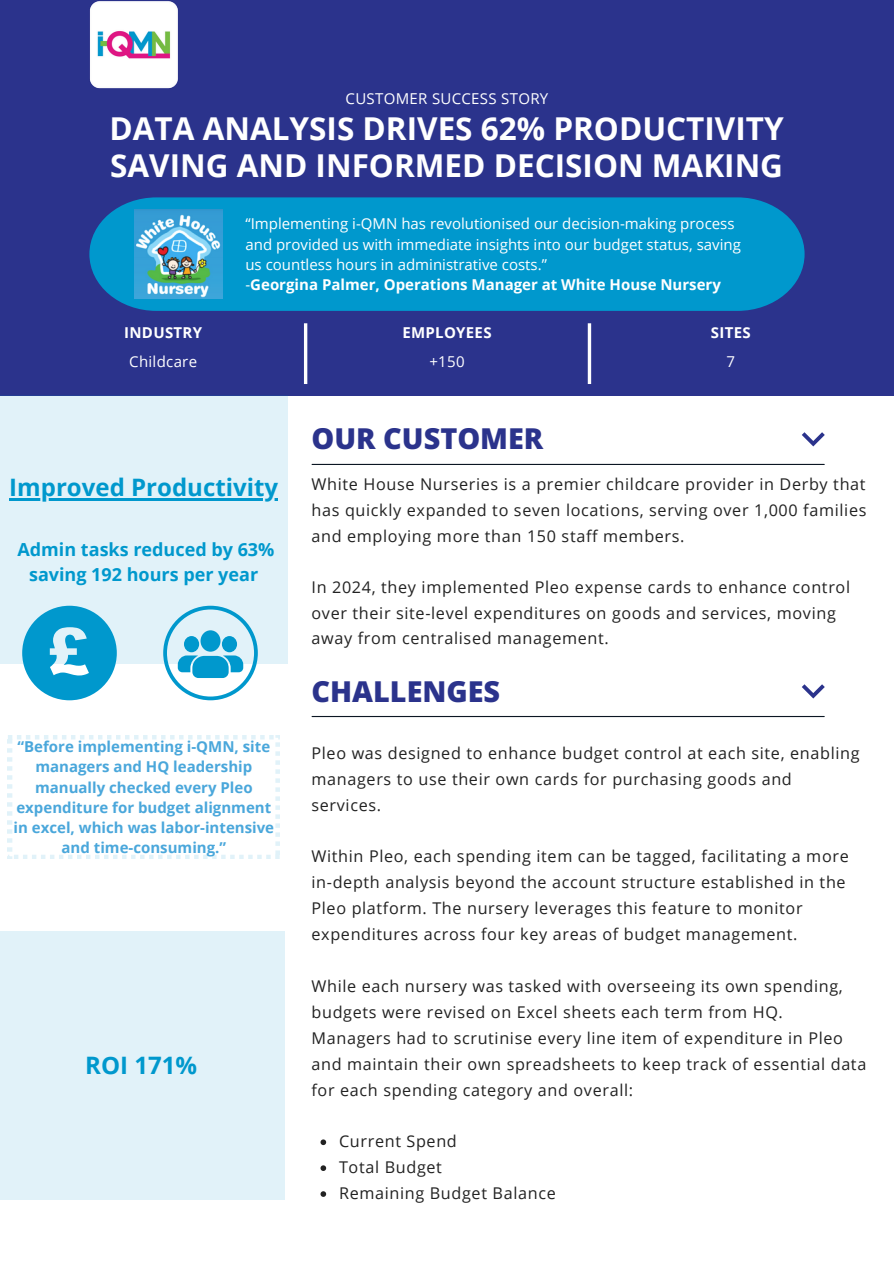
<style>
.page{position:relative;width:894px;height:1264px;background:#fff}
.page>*{position:absolute;margin:0;border:0;box-sizing:border-box;transform-origin:0 0}
.t1{font:700 31.5px/37.2px "Open Sans";color:#fff}
.t2{font:800 28.8px "Open Sans";color:#2b338c}
.t3{font:700 24px "Open Sans";color:#0098cd}
.t4{font:700 18px/24.8px "Open Sans";color:#0098cd;text-align:center}
.t5{font:16.2px/26px "Open Sans";letter-spacing:.04em;color:#222}
.t6{font:15px/20.2px "Open Sans";color:#fff}
.t7{font:700 15px/20.2px "Open Sans";color:#4aa7db;text-align:center}
.t8{font:700 15px "Open Sans";color:#fff}
.t9{font:15px "Open Sans";letter-spacing:.02em;color:#fff}
.t10{font:700 15px "Open Sans";letter-spacing:.02em;color:#fff}
.s1{font-weight:400}
</style>
<div class="page">
<div style="left:0;top:0;width:893px;height:395px;background:#2b338c"></div>
<img style="left:90px;top:1px;width:88px;height:88px">
<div style="left:89px;top:197px;width:715px;height:114px;background:#0098cd"></div>
<img style="left:135px;top:209px;width:87px;height:89px">
<hr style="left:304px;top:323px;width:3px;height:61px;background:#fff">
<svg style="left:587px;top:323px;width:4px;height:61px"></svg>
<div style="left:0;top:395px;width:287px;height:268px;background:#e1f2f9"></div>
<svg style="left:163px;top:605px;width:95px;height:95px"></svg>
<svg style="left:22px;top:605px;width:95px;height:95px"></svg>
<div style="left:0;top:931px;width:284px;height:268px;background:#e1f2f9"></div>
<svg style="left:8px;top:735px;width:272px;height:123px"></svg>
<hr style="left:312px;top:716px;width:512px;height:1px;background:#0b1623">
<svg style="left:802px;top:684px;width:22px;height:14px"></svg>
<hr style="left:312px;top:464px;width:512px;height:1px;background:#0b1623">
<svg style="left:802px;top:432px;width:22px;height:14px"></svg>
<hr style="left:9px;top:498px;width:269px;height:2px;background:#0098cd">
<svg style="left:320px;top:1139px;width:6px;height:6px"></svg>
<svg style="left:320px;top:1165px;width:6px;height:5px"></svg>
<svg style="left:320px;top:1191px;width:6px;height:5px"></svg>
<h1 class="t9" style="left:345px;top:88px;width:204px">CUSTOMER SUCCESS STORY</h1>
<h6 class="t1" style="left:109px;top:109px;width:675px">DATA ANALYSIS DRIVES 62% PRODUCTIVITY<br>SAVING AND INFORMED DECISION MAKING</h6>
<p class="t6" style="left:245px;top:213px;width:497px">“Implementing i-QMN has revolutionised our decision-making process and provided us with immediate insights into our budget status, saving us countless hours in administrative costs.”</p>
<p class="t8" style="left:245px;top:274px;width:477px"><span class="s1">-</span>Georgina Palmer, Operations Manager at White House Nursery</p>
<p class="t10" style="left:124px;top:321px;width:79px">INDUSTRY</p>
<h5 class="t10" style="left:402px;top:321px;width:91px">EMPLOYEES</h5>
<p class="t8" style="left:710px;top:321px;width:41px">SITES</p>
<p class="t9" style="left:129px;top:351px;width:69px">Childcare</p>
<h5 class="t6" style="left:429px;top:351px;width:37px">+150</h5>
<p class="t6" style="left:726px;top:351px;width:10px">7</p>
<p class="t3" style="left:9px;top:470px;width:270px">Improved Productivity</p>
<h5 class="t4" style="left:17px;top:536px;width:258px">Admin tasks reduced by 63% saving 192 hours per year</h5>
<p class="t7" style="left:14px;top:736px;width:262px">“Before implementing i-QMN, site managers and HQ leadership manually checked every Pleo expenditure for budget alignment in excel, which was labor-intensive and time-consuming.”</p>
<p class="t3" style="left:85px;top:1048px;width:113px">ROI 171%</p>
<p class="t2" style="left:311px;top:419px;width:233px">OUR CUSTOMER</p>
<p class="t5" style="left:311px;top:471px;width:556px;text-align:justify">White House Nurseries is a premier childcare provider in Derby that has quickly expanded to seven locations, serving over 1,000 families and employing more than 150 staff members.</p>
<p class="t5" style="left:311px;top:574px;width:540px">In 2024, they implemented Pleo expense cards to enhance control over their site-level expenditures on goods and services, moving away from centralised management.</p>
<p class="t2" style="left:311px;top:670px;width:190px">CHALLENGES</p>
<h3 class="t5" style="left:311px;top:739px;width:549px">Pleo was designed to enhance budget control at each site, enabling managers to use their own cards for purchasing goods and services.</h3>
<h4 class="t5" style="left:311px;top:843px;width:538px">Within Pleo, each spending item can be tagged, facilitating a more in-depth analysis beyond the account structure established in the Pleo platform. The nursery leverages this feature to monitor expenditures across four key areas of budget management.</h4>
<h1 class="t5" style="left:311px;top:972px;width:556px">While each nursery was tasked with overseeing its own spending, budgets were revised on Excel sheets each term from HQ.<br>Managers had to scrutinise every line item of expenditure in Pleo and maintain their own spreadsheets to keep track of essential data for each spending category and overall:</h1>
<p class="t5" style="left:339px;top:1128px;width:119px">Current Spend</p>
<p class="t5" style="left:339px;top:1153px;width:104px">Total Budget</p>
<p class="t5" style="left:339px;top:1179px;width:218px">Remaining Budget Balance</p>
</div>
